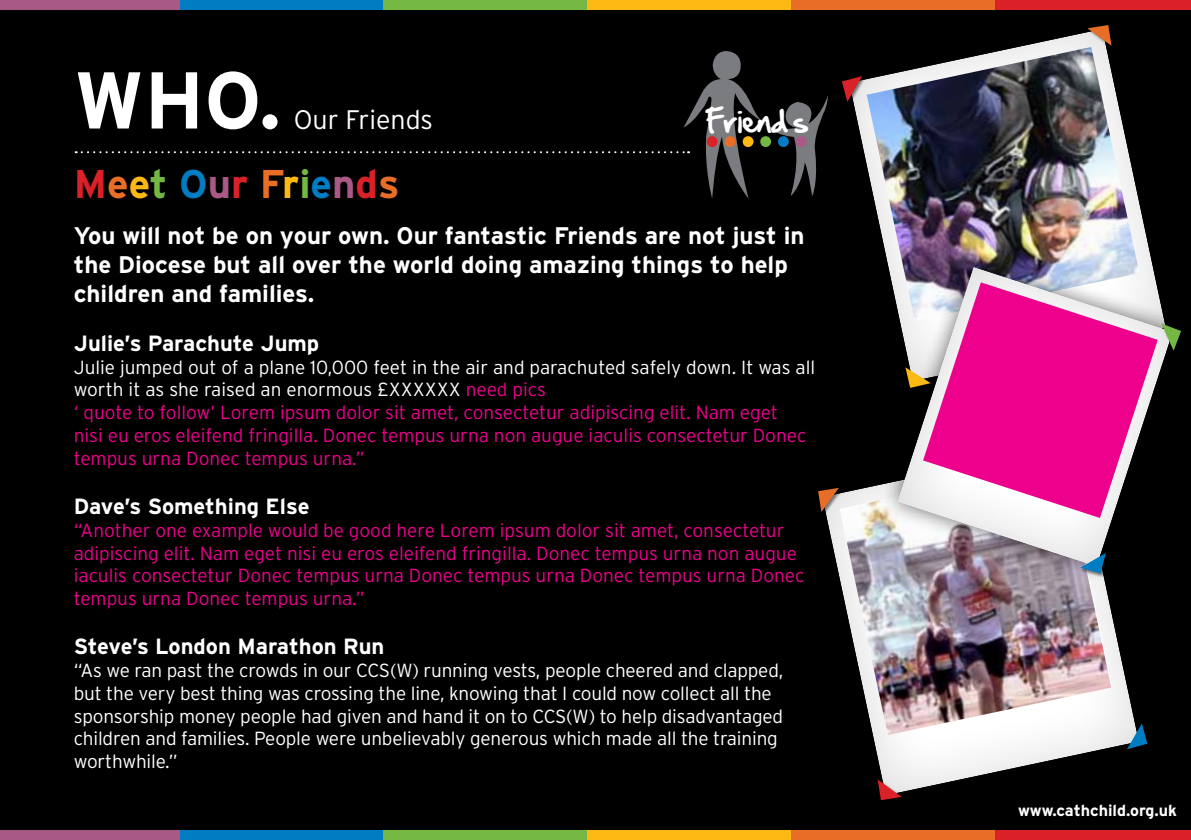
<style>
.page{position:relative;width:1191px;height:840px;background:#fff}
.page>*{position:absolute;margin:0;border:0;box-sizing:border-box;transform-origin:0 0}
.t1{font:700 80.2px "Interstate";color:#fff}
.t2{font:700 40px "Interstate";color:#da2128}
.t3{font:28.2px "Handof Sean";color:#fff}
.t4{font:300 26.8px "Interstate";color:#fff}
.t5{font:700 24px/28.8px "Interstate";color:#fff}
.t6{font:700 22px "Interstate";color:#fff}
.t7{font:300 19px/22.8px "Interstate";color:#ec008c}
.t8{font:300 19px/22.8px "Interstate";letter-spacing:-.01em;color:#fff}
.t9{font:700 16px "Interstate";color:#fff}
.s1{color:#e86e27}
.s2{color:#fdb913}
.s3{color:#74b743}
.s4{color:#007cc3}
.s5{color:#a95986}
.s6{color:#fff}
</style>
<div class="page">
<div style="left:0;top:0;width:1191px;height:839px;background:#000"></div>
<div style="left:994px;top:0;width:197px;height:9px;background:#da2128"></div>
<div style="left:790px;top:0;width:204px;height:9px;background:#e86e27"></div>
<div style="left:587px;top:0;width:203px;height:9px;background:#fdb913"></div>
<div style="left:383px;top:0;width:204px;height:9px;background:#74b743"></div>
<div style="left:179px;top:0;width:204px;height:9px;background:#007cc3"></div>
<div style="left:0;top:0;width:179px;height:9px;background:#a95986"></div>
<div style="left:994px;top:829px;width:197px;height:10px;background:#da2128"></div>
<div style="left:790px;top:829px;width:204px;height:10px;background:#e86e27"></div>
<div style="left:587px;top:829px;width:203px;height:10px;background:#fdb913"></div>
<div style="left:383px;top:829px;width:204px;height:10px;background:#74b743"></div>
<div style="left:179px;top:829px;width:204px;height:10px;background:#007cc3"></div>
<div style="left:0;top:829px;width:179px;height:10px;background:#a95986"></div>
<svg style="left:854px;top:32px;width:295px;height:218px"></svg>
<img style="left:866px;top:47px;width:273px;height:203px">
<svg style="left:826px;top:515px;width:309px;height:276px"></svg>
<img style="left:839px;top:485px;width:272px;height:249px">
<div style="left:880px;top:250px;width:310px;height:333px;background:#000;opacity:.55"></div>
<img style="left:893px;top:253px;width:288px;height:315px">
<svg style="left:923px;top:282px;width:234px;height:235px;background:#db459e"></svg>
<div style="left:841px;top:75px;width:25px;height:31px;background:#000;opacity:.5"></div>
<svg style="left:842px;top:76px;width:20px;height:26px"></svg>
<div style="left:1086px;top:24px;width:30px;height:26px;background:#000;opacity:.5"></div>
<svg style="left:1087px;top:25px;width:24px;height:21px"></svg>
<svg style="left:905px;top:367px;width:25px;height:20px"></svg>
<div style="left:1161px;top:322px;width:24px;height:33px;background:#000"></div>
<svg style="left:1161px;top:323px;width:20px;height:27px"></svg>
<div style="left:1079px;top:552px;width:31px;height:25px;background:#000;opacity:.5"></div>
<svg style="left:1080px;top:552px;width:26px;height:21px"></svg>
<div style="left:1126px;top:722px;width:25px;height:31px;background:#000"></div>
<svg style="left:1127px;top:723px;width:20px;height:25px"></svg>
<div style="left:877px;top:778px;width:29px;height:26px;background:#000;opacity:.5"></div>
<svg style="left:877px;top:779px;width:24px;height:20px"></svg>
<div style="left:817px;top:487px;width:26px;height:28px;background:#000;opacity:.5"></div>
<svg style="left:818px;top:487px;width:21px;height:24px"></svg>
<svg style="left:76px;top:51px;width:752px;height:148px"></svg>
<div style="left:706px;top:136px;width:11px;height:11px;background:#da2128;border-radius:50%"></div>
<div style="left:724px;top:136px;width:11px;height:11px;background:#e86e27;border-radius:50%"></div>
<div style="left:742px;top:136px;width:11px;height:11px;background:#fdb913;border-radius:50%"></div>
<div style="left:760px;top:136px;width:11px;height:11px;background:#74b743;border-radius:50%"></div>
<div style="left:778px;top:136px;width:11px;height:11px;background:#007cc3;border-radius:50%"></div>
<div style="left:795px;top:136px;width:11px;height:11px;background:#a95986;border-radius:50%"></div>
<h1 class="t1" style="left:74px;top:55px;width:209px">WHO.</h1>
<h3 class="t4" style="left:294px;top:104px;width:141px">Our Friends</h3>
<h2 class="t2" style="left:74px;top:162px;width:327px">M<span class="s1">e</span><span class="s2">e</span><span class="s3">t</span> <span class="s4">O</span><span class="s5">u</span>r <span class="s1">F</span><span class="s2">r</span><span class="s3">i</span><span class="s4">e</span><span class="s5">n</span>d<span class="s1">s</span></h2>
<h3 class="t3" style="left:707px;top:101px;width:103px">Friend s</h3>
<p class="t5" style="left:74px;top:221px;width:732px">You will not be on your own. Our fantastic Friends are not just in the Diocese but all over the world doing amazing things to help children and families.</p>
<p class="t6" style="left:74px;top:330px;width:247px">Julie’s Parachute Jump</p>
<p class="t7" style="left:74px;top:355px;width:743px"><span class="s6">Julie jumped out of a plane 10,000 feet in the air and parachuted safely down. It was all worth it as she raised an enormous £XXXXXX</span> need pics<br>‘ quote to follow’ Lorem ipsum dolor sit amet, consectetur adipiscing elit. Nam eget<br>nisi eu eros eleifend fringilla. Donec tempus urna non augue iaculis consectetur Donec tempus urna Donec tempus urna.”</p>
<p class="t6" style="left:74px;top:493px;width:237px">Dave’s Something Else</p>
<p class="t7" style="left:74px;top:518px;width:732px">“Another one example would be good here Lorem ipsum dolor sit amet, consectetur adipiscing elit. Nam eget nisi eu eros eleifend fringilla. Donec tempus urna non augue iaculis consectetur Donec tempus urna Donec tempus urna Donec tempus urna Donec tempus urna Donec tempus urna.”</p>
<p class="t6" style="left:74px;top:633px;width:312px">Steve’s London Marathon Run</p>
<p class="t8" style="left:74px;top:658px;width:711px">“As we ran past the crowds in our CCS(W) running vests, people cheered and clapped, but the very best thing was crossing the line, knowing that I could now collect all the sponsorship money people had given and hand it on to CCS(W) to help disadvantaged children and families. People were unbelievably generous which made all the training worthwhile.”</p>
<p class="t9" style="left:1018px;top:800px;width:160px">www.cathchild.org.uk</p>
</div>
